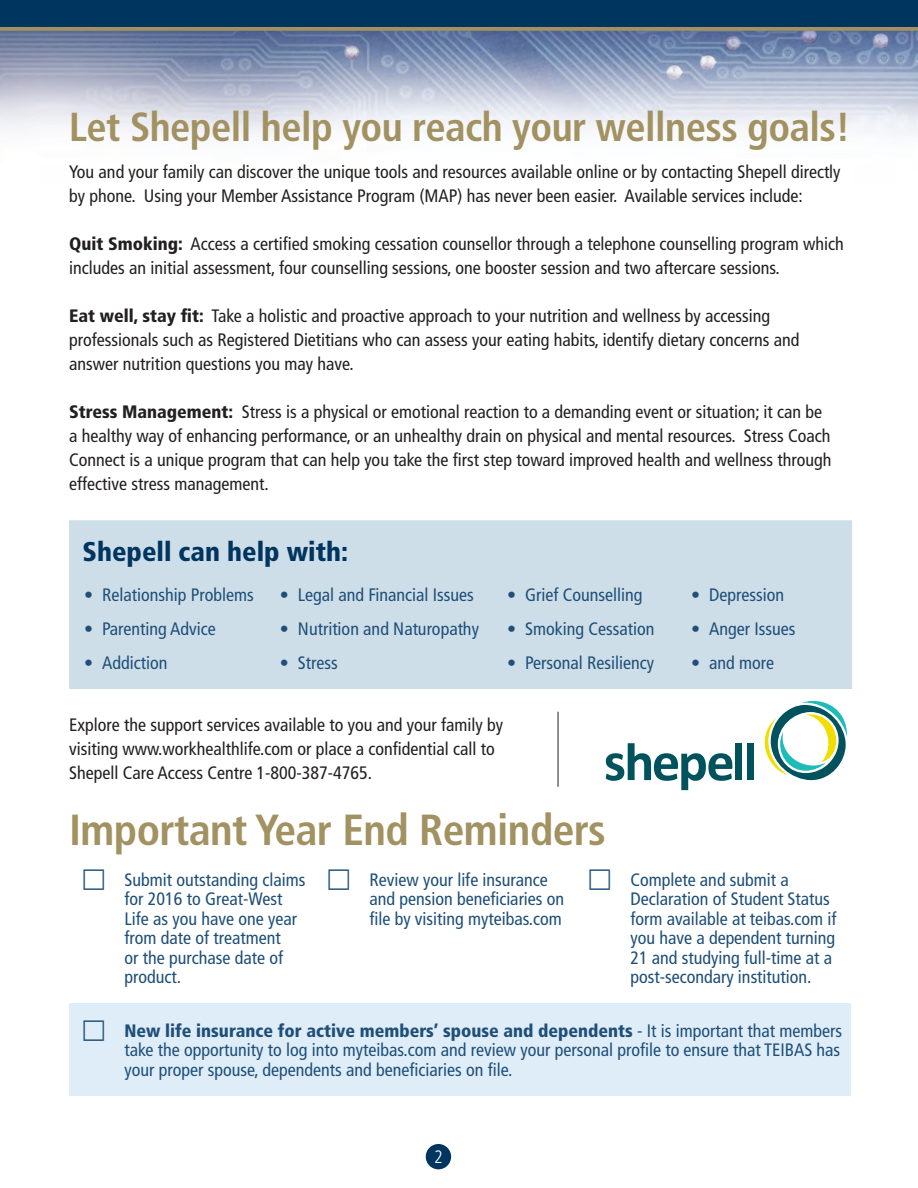
<style>
.page{position:relative;width:918px;height:1188px;background:#fff}
.page>*{position:absolute;margin:0;border:0;box-sizing:border-box;transform-origin:0 0}
.t1{font:700 condensed 43.5px "Frutiger LT Std";letter-spacing:-.015em;color:#a29161}
.t2{font:700 condensed 40.5px "Frutiger LT Std";letter-spacing:-.015em;color:#a29161}
.t3{font:900 condensed 27px "Frutiger LT Std";color:#003560}
.t4{font:condensed 18px/24px "Frutiger LT Std";color:#231f20}
.t5{font:condensed 18px/19.5px "Frutiger LT Std";color:#1f4f78}
.t6{font:300 condensed 18px "Frutiger LT Std";color:#fff}
.s1{font-weight:900}
.s2{font-family:"J Csm PC";font-stretch:normal;font-size:22.5px}
</style>
<div class="page">
<img style="left:0;top:31px;width:918px;height:107px">
<div style="left:423px;top:1141px;width:31px;height:31px;background:#fff;border:2px solid #fff;border-radius:50%"></div>
<svg style="left:423px;top:1142px;width:30px;height:30px"></svg>
<div style="left:421px;top:1139px;width:35px;height:35px;border:4px solid #fff;border-radius:50%"></div>
<div style="left:0;top:26px;width:918px;height:5px;background:#a29161"></div>
<div style="left:0;top:0;width:913px;height:26px;background:#003560"></div>
<div style="left:911px;top:0;width:7px;height:26px;background:#003560"></div>
<div style="left:69px;top:520px;width:783px;height:169px;background:#cedee8"></div>
<div style="left:69px;top:1003px;width:782px;height:93px;background:#dfedf8"></div>
<svg style="left:764px;top:701px;width:83px;height:79px"></svg>
<div style="left:736px;top:743px;width:6px;height:37px;background:#00525d"></div>
<div style="left:747px;top:743px;width:7px;height:37px;background:#00525d"></div>
<svg style="left:606px;top:743px;width:127px;height:47px"></svg>
<hr style="left:558px;top:712px;width:1px;height:75px;background:#231f20">
<h2 class="t2" style="left:69px;top:103px;width:783px">Let Shepell help you reach your wellness goals!</h2>
<p class="t4" style="left:69px;top:160px;width:773px">You and your family can discover the unique tools and resources available online or by contacting Shepell directly by phone. Using your Member Assistance Program (MAP) has never been easier. Available services include:</p>
<p class="t4" style="left:69px;top:232px;width:776px"><span class="s1">Quit Smoking:</span> Access a certified smoking cessation counsellor through a telephone counselling program which includes an initial assessment, four counselling sessions, one booster session and two aftercare sessions.</p>
<p class="t4" style="left:69px;top:304px;width:732px"><span class="s1">Eat well, stay fit:</span> Take a holistic and proactive approach to your nutrition and wellness by accessing professionals such as Registered Dietitians who can assess your eating habits, identify dietary concerns and answer nutrition questions you may have.</p>
<p class="t4" style="left:69px;top:400px;width:764px"><span class="s1">Stress Management:</span> Stress is a physical or emotional reaction to a demanding event or situation; it can be a healthy way of enhancing performance, or an unhealthy drain on physical and mental resources. Stress Coach Connect is a unique program that can help you take the first step toward improved health and wellness through effective stress management.</p>
<h3 class="t3" style="left:83px;top:535px;width:267px">Shepell can help with:</h3>
<p class="t5" style="left:84px;top:585px;width:171px">• Relationship Problems</p>
<p class="t5" style="left:280px;top:585px;width:195px">• Legal and Financial Issues</p>
<p class="t5" style="left:507px;top:585px;width:137px">• Grief Counselling</p>
<p class="t5" style="left:691px;top:585px;width:94px">• Depression</p>
<p class="t5" style="left:84px;top:619px;width:133px">• Parenting Advice</p>
<p class="t5" style="left:280px;top:619px;width:201px">• Nutrition and Naturopathy</p>
<p class="t5" style="left:507px;top:619px;width:149px">• Smoking Cessation</p>
<p class="t5" style="left:691px;top:619px;width:106px">• Anger Issues</p>
<p class="t5" style="left:84px;top:653px;width:85px">• Addiction</p>
<p class="t5" style="left:280px;top:653px;width:59px">• Stress</p>
<p class="t5" style="left:507px;top:653px;width:148px">• Personal Resiliency</p>
<p class="t5" style="left:691px;top:653px;width:84px">• and more</p>
<p class="t4" style="left:69px;top:713px;width:436px">Explore the support services available to you and your family by visiting www.workhealthlife.com or place a confidential call to<br>Shepell Care Access Centre 1-800-387-4765.</p>
<h1 class="t1" style="left:69px;top:805px;width:538px">Important Year End Reminders</h1>
<p class="t5" style="left:125px;top:870px;width:182px;text-indent:-42px"><span class="s2">һ</span> Submit outstanding claims for 2016 to Great-West<br>Life as you have one year from date of treatment<br>or the purchase date of product.</p>
<p class="t5" style="left:369px;top:870px;width:196px;text-indent:-42px"><span class="s2">һ</span> Review your life insurance and pension beneficiaries on file by visiting myteibas.com</p>
<p class="t5" style="left:630px;top:870px;width:208px;text-indent:-42px"><span class="s2">һ</span> Complete and submit a<br>Declaration of Student Status form available at teibas.com if you have a dependent turning<br>21 and studying full-time at a post-secondary institution.</p>
<p class="t5" style="left:125px;top:1021px;width:719px;text-align:justify;text-indent:-42px"><span class="s2">һ</span> <span class="s1">New life insurance for active members’ spouse and dependents</span> - It is important that members take the opportunity to log into myteibas.com and review your personal profile to ensure that TEIBAS has your proper spouse, dependents and beneficiaries on file.</p>
<p class="t6" style="left:434px;top:1147px;width:10px">2</p>
</div>
